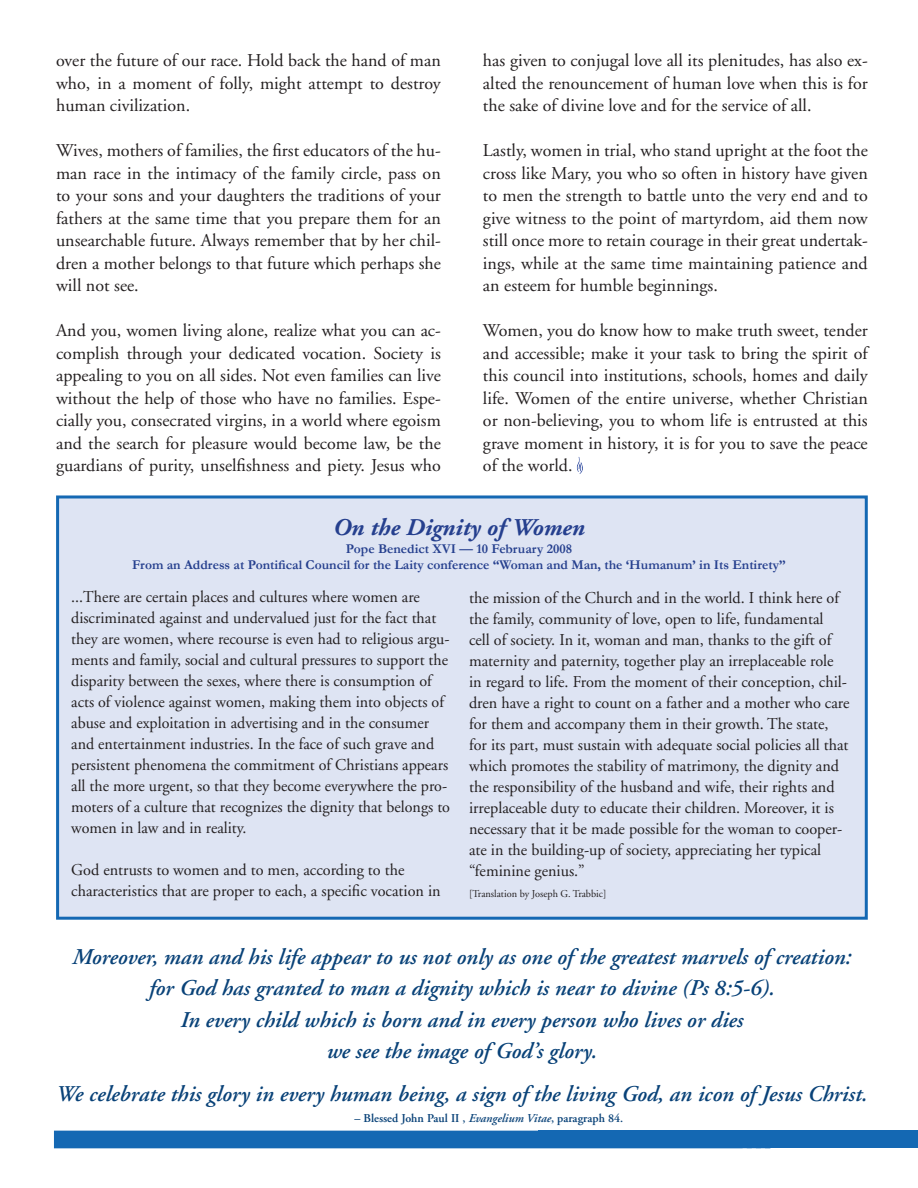
<style>
.page{position:relative;width:918px;height:1188px;background:#fff}
.page>*{position:absolute;margin:0;border:0;box-sizing:border-box;transform-origin:0 0}
.t1{font:italic 700 24px "Adobe Garamond";color:#253f8e}
.t2{font:italic 600 22.5px/31.5px "Adobe Garamond";color:#094278;text-align:center}
.t3{font:18px/22.5px "Adobe Garamond";color:#231f20;text-align:justify}
.t4{font:16.5px/21px "Adobe Garamond";color:#231f20}
.t5{font:700 13.5px/16.2px "Garamond";color:#253f8e;text-align:center}
.t6{font:600 12px "Adobe Garamond";color:#094278}
.t7{font:10.5px "Adobe Garamond";color:#231f20}
.s1{font-style:italic}
</style>
<div class="page">
<div style="left:56px;top:495px;width:812px;height:425px;background:#dee4f3;border:3px solid #1468b3"></div>
<svg style="left:54px;top:1130px;width:864px;height:19px;background:#2975b9"></svg>
<div style="left:538px;top:1131px;width:380px;height:17px;background:#1468b3"></div>
<svg style="left:577px;top:457px;width:6px;height:17px"></svg>
<p class="t3" style="left:56px;top:50px;width:386px">over the future of our race. Hold back the hand of man who, in a moment of folly, might attempt to destroy human civilization.</p>
<p class="t3" style="left:56px;top:140px;width:386px">Wives, mothers of families, the first educators of the hu&shy;man race in the intimacy of the family circle, pass on to your sons and your daughters the traditions of your fathers at the same time that you prepare them for an unsearchable future. Always remember that by her chil&shy;dren a mother belongs to that future which perhaps she will not see.</p>
<p class="t3" style="left:56px;top:320px;width:386px">And you, women living alone, realize what you can ac&shy;complish through your dedicated vocation. Society is appealing to you on all sides. Not even families can live without the help of those who have no families. Espe&shy;cially you, consecrated virgins, in a world where egoism and the search for pleasure would become law, be the guardians of purity, unselfishness and piety. Jesus who</p>
<p class="t3" style="left:483px;top:50px;width:386px">has given to conjugal love all its plenitudes, has also ex&shy;alted the renouncement of human love when this is for the sake of divine love and for the service of all.</p>
<p class="t3" style="left:483px;top:140px;width:386px">Lastly, women in trial, who stand upright at the foot the cross like Mary, you who so often in history have given to men the strength to battle unto the very end and to give witness to the point of martyrdom, aid them now still once more to retain courage in their great undertak&shy;ings, while at the same time maintaining patience and an esteem for humble beginnings.</p>
<p class="t3" style="left:483px;top:320px;width:386px">Women, you do know how to make truth sweet, tender and accessible; make it your task to bring the spirit of this council into institutions, schools, homes and daily life. Women of the entire universe, whether Christian or non-believing, you to whom life is entrusted at this grave moment in history, it is for you to save the peace of the world.</p>
<h1 class="t1" style="left:333px;top:514px;width:253px">On the Dignity of Women</h1>
<p class="t5" style="left:132px;top:540px;width:655px">Pope Benedict XVI — 10 February 2008<br>From an Address at Pontifical Council for the Laity conference “Woman and Man, the ‘Humanum’ in Its Entirety”</p>
<p class="t4" style="left:71px;top:586px;width:380px">...There are certain places and cultures where women are discriminated against and undervalued just for the fact that they are women, where recourse is even had to religious argu&shy;ments and family, social and cultural pressures to support the disparity between the sexes, where there is consumption of acts of violence against women, making them into objects of abuse and exploitation in advertising and in the consumer and entertainment industries. In the face of such grave and persistent phenomena the commitment of Christians appears all the more urgent, so that they become everywhere the pro&shy;moters of a culture that recognizes the dignity that belongs to women in law and in reality.</p>
<p class="t4" style="left:71px;top:859px;width:371px">God entrusts to women and to men, according to the characteristics that are proper to each, a specific vocation in</p>
<p class="t4" style="left:469px;top:587px;width:382px">the mission of the Church and in the world. I think here of the family, community of love, open to life, fundamental<br>cell of society. In it, woman and man, thanks to the gift of maternity and paternity, together play an irreplaceable role in regard to life. From the moment of their conception, chil&shy;dren have a right to count on a father and a mother who care for them and accompany them in their growth. The state, for its part, must sustain with adequate social policies all that which promotes the stability of matrimony, the dignity and the responsibility of the husband and wife, their rights and irreplaceable duty to educate their children. Moreover, it is necessary that it be made possible for the woman to cooper&shy;ate in the building-up of society, appreciating her typical “feminine genius.”</p>
<p class="t7" style="left:469px;top:888px;width:139px">[Translation by Joseph G. Trabbic]</p>
<p class="t2" style="left:73px;top:941px;width:780px">Moreover, man and his life appear to us not only as one of the greatest marvels of creation: for God has granted to man a dignity which is near to divine (Ps 8:5-6).<br>In every child which is born and in every person who lives or dies<br>we see the image of God’s glory.</p>
<p class="t2" style="left:56px;top:1079px;width:813px">We celebrate this glory in every human being, a sign of the living God, an icon of Jesus Christ.</p>
<p class="t6" style="left:355px;top:1112px;width:270px">– Blessed John Paul II , <span class="s1">Evangelium Vitae</span>, paragraph 84.</p>
</div>
